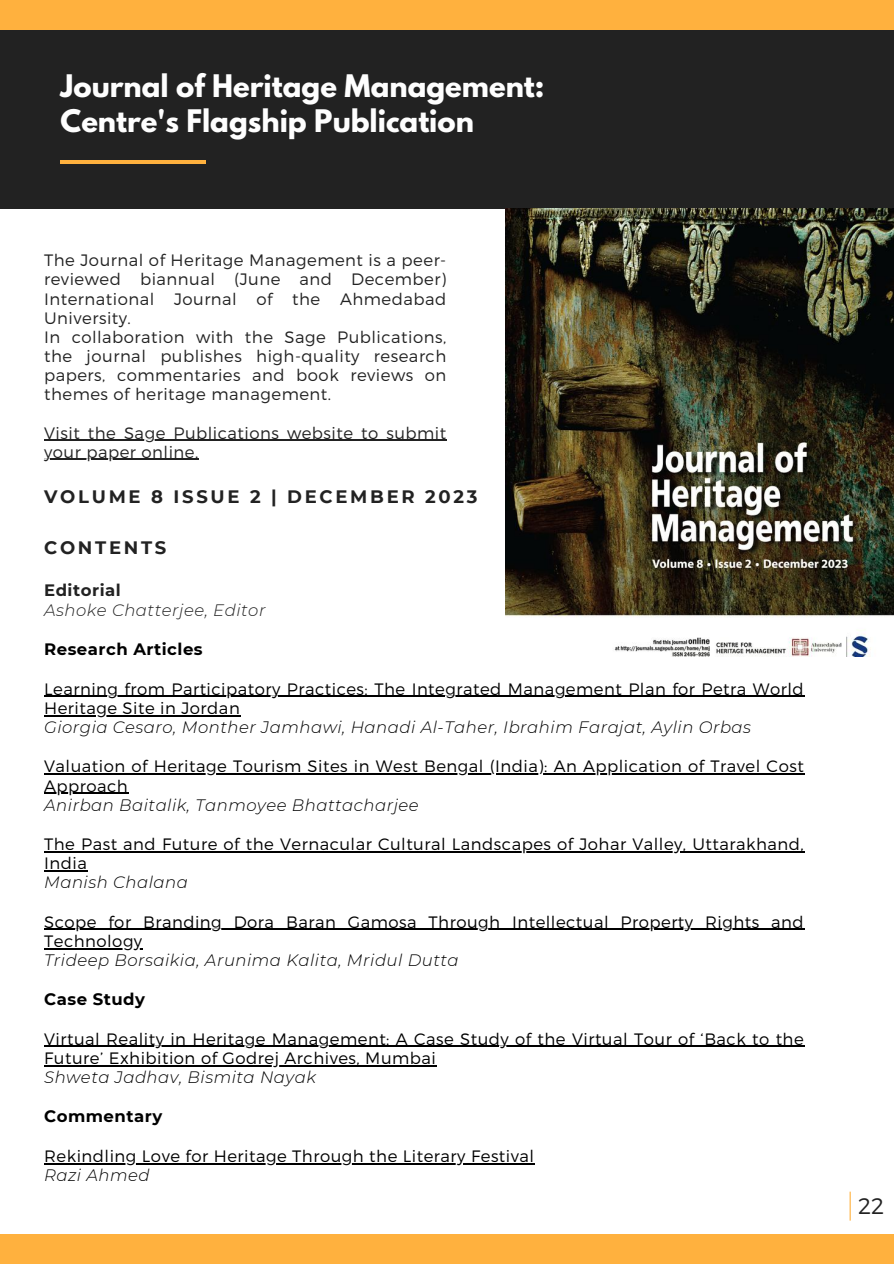
<style>
.page{position:relative;width:894px;height:1264px;background:#fff}
.page>*{position:absolute;margin:0;border:0;box-sizing:border-box;transform-origin:0 0}
.t1{font:700 27.6px/34.8px "League Spartan";color:#fefefe}
.t2{font:300 22.5px "Montserrat";color:#222}
.t3{font:700 18px "Montserrat";letter-spacing:.15em;color:#222}
.t4{font:300 16.5px/19.2px "Montserrat";letter-spacing:.03em;color:#000}
.t5{font:300 16.5px/19.2px "Montserrat";letter-spacing:.03em;color:#222}
.t6{font:italic 300 16.5px "Montserrat";letter-spacing:.03em;color:#000}
.t7{font:700 16.5px "Montserrat";letter-spacing:.03em;color:#000}
.t8{font:italic 300 16.5px "Montserrat";letter-spacing:.03em;color:#222}
.t9{font:700 16.5px "Montserrat";letter-spacing:.03em;color:#222}
</style>
<div class="page">
<div style="left:0;top:15px;width:893px;height:193px;background:#222"></div>
<img style="left:505px;top:208px;width:388px;height:448px">
<div style="left:0;top:0;width:893px;height:29px;background:#ffb13e"></div>
<div style="left:0;top:1234px;width:893px;height:29px;background:#ffb13e"></div>
<hr style="left:61px;top:161px;width:145px;height:3px;background:#ffb13e">
<svg style="left:849px;top:1191px;width:1px;height:29px"></svg>
<hr style="left:44px;top:695px;width:760px;height:2px;background:#000">
<hr style="left:44px;top:715px;width:196px;height:1px;background:#000">
<hr style="left:44px;top:773px;width:760px;height:1px;background:#000">
<hr style="left:44px;top:792px;width:84px;height:1px;background:#000">
<hr style="left:44px;top:851px;width:760px;height:1px;background:#000">
<hr style="left:44px;top:870px;width:43px;height:1px;background:#000">
<hr style="left:44px;top:928px;width:760px;height:1px;background:#000">
<hr style="left:44px;top:947px;width:99px;height:2px;background:#000">
<hr style="left:44px;top:1045px;width:760px;height:1px;background:#000">
<hr style="left:44px;top:1064px;width:392px;height:2px;background:#000">
<hr style="left:44px;top:1162px;width:490px;height:1px;background:#000">
<hr style="left:44px;top:439px;width:402px;height:2px;background:#222">
<hr style="left:44px;top:459px;width:155px;height:1px;background:#222">
<h1 class="t1" style="left:61px;top:72px;width:485px">Journal of Heritage Management:<br>Centre's Flagship Publication</h1>
<p class="t5" style="left:44px;top:250px;width:403px">The Journal of Heritage Management is a peer&shy;reviewed biannual (June and December)<br>International Journal of the Ahmedabad University.<br>In collaboration with the Sage Publications, the journal publishes high-quality research papers, commentaries and book reviews on themes of heritage management.</p>
<p class="t5" style="left:44px;top:422px;width:403px">Visit the Sage Publications website to submit your paper online.</p>
<p class="t3" style="left:44px;top:485px;width:435px">VOLUME 8 ISSUE 2 | DECEMBER 2023</p>
<p class="t3" style="left:44px;top:536px;width:124px">CONTENTS</p>
<p class="t9" style="left:44px;top:579px;width:78px">Editorial</p>
<p class="t8" style="left:44px;top:600px;width:223px">Ashoke Chatterjee, Editor</p>
<p class="t7" style="left:44px;top:639px;width:160px">Research Articles</p>
<p class="t4" style="left:44px;top:678px;width:761px">Learning from Participatory Practices: The Integrated Management Plan for Petra World<br>Heritage Site in Jordan</p>
<p class="t6" style="left:44px;top:717px;width:708px">Giorgia Cesaro, Monther Jamhawi, Hanadi Al-Taher, Ibrahim Farajat, Aylin Orbas</p>
<p class="t4" style="left:44px;top:756px;width:761px">Valuation of Heritage Tourism Sites in West Bengal (India): An Application of Travel Cost<br>Approach</p>
<p class="t6" style="left:44px;top:794px;width:376px">Anirban Baitalik, Tanmoyee Bhattacharjee</p>
<p class="t4" style="left:44px;top:833px;width:761px">The Past and Future of the Vernacular Cultural Landscapes of Johar Valley, Uttarakhand,<br>India</p>
<p class="t6" style="left:44px;top:872px;width:145px">Manish Chalana</p>
<p class="t4" style="left:44px;top:911px;width:761px">Scope for Branding Dora Baran Gamosa Through Intellectual Property Rights and<br>Technology</p>
<p class="t6" style="left:44px;top:950px;width:416px">Trideep Borsaikia, Arunima Kalita, Mridul Dutta</p>
<p class="t7" style="left:44px;top:989px;width:102px">Case Study</p>
<p class="t4" style="left:44px;top:1028px;width:761px">Virtual Reality in Heritage Management: A Case Study of the Virtual Tour of ‘Back to the<br>Future’ Exhibition of Godrej Archives, Mumbai</p>
<p class="t6" style="left:44px;top:1067px;width:273px">Shweta Jadhav, Bismita Nayak</p>
<p class="t7" style="left:44px;top:1106px;width:120px">Commentary</p>
<p class="t4" style="left:44px;top:1145px;width:491px">Rekindling Love for Heritage Through the Literary Festival</p>
<p class="t6" style="left:44px;top:1164px;width:107px">Razi Ahmed</p>
<h2 class="t2" style="left:857px;top:1191px;width:28px">22</h2>
</div>
